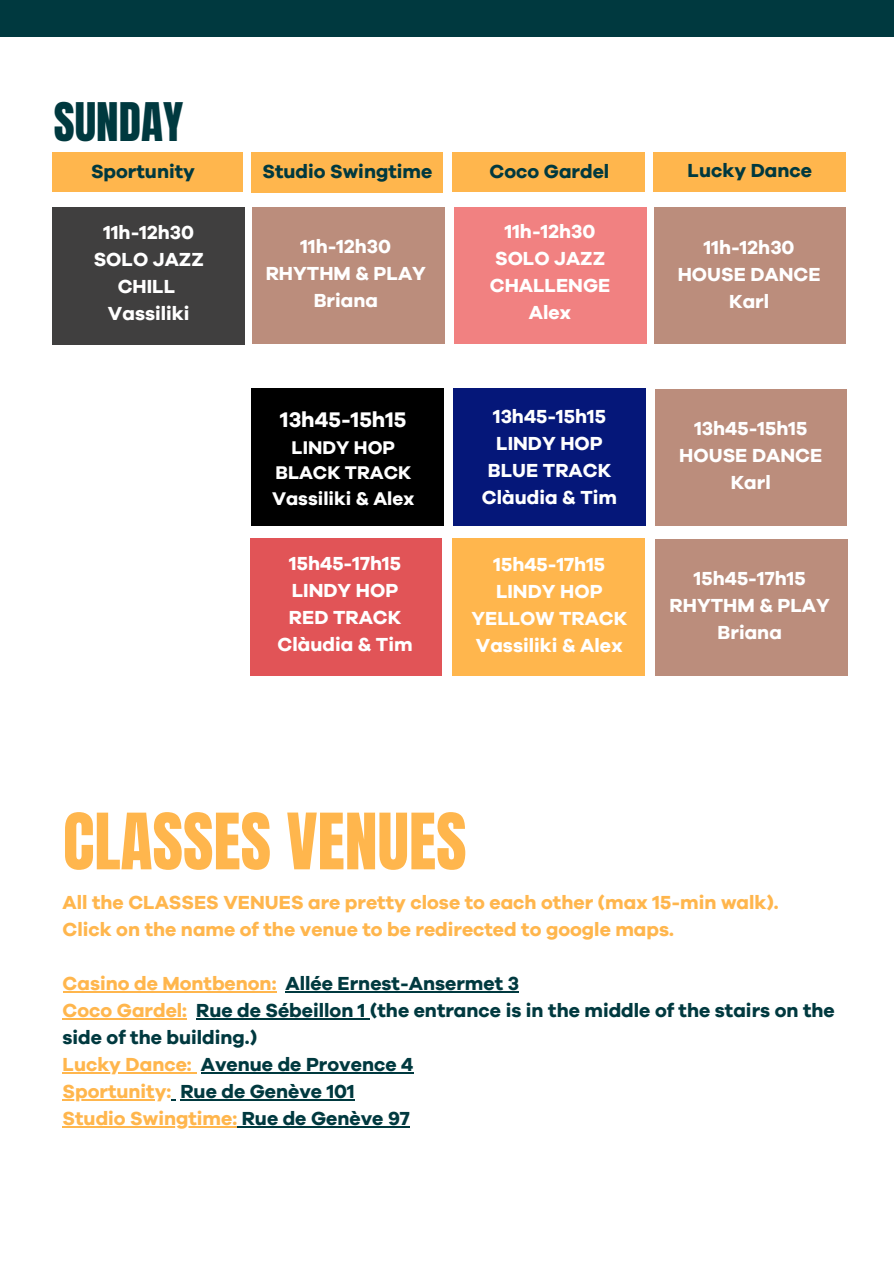
<style>
.page{position:relative;width:894px;height:1264px;background:#fff}
.page>*{position:absolute;margin:0;border:0;box-sizing:border-box;transform-origin:0 0}
.t1{font:66px "Anton";color:#ffb64d}
.t2{font:45.3px "Anton";color:#00393f}
.t3{font:700 21.75px "Galano Grotesque";color:#fff}
.t4{font:700 19.5px/27px "Galano Grotesque";color:#fff;text-align:center}
.t5{font:700 19.5px "Galano Grotesque";color:#ffb64d}
.t6{font:700 19.5px/27px "Galano Grotesque";color:#00393f}
.t7{font:700 18.9px "Galano Grotesque";color:#fff}
.s1{color:#00393f}
</style>
<div class="page">
<div style="left:0;top:0;width:893px;height:37px;background:#00393f"></div>
<hr style="left:63px;top:990px;width:213px;height:2px;background:#ffb64d">
<hr style="left:285px;top:990px;width:233px;height:2px;background:#00393f">
<hr style="left:63px;top:1017px;width:124px;height:2px;background:#ffb64d">
<hr style="left:196px;top:1017px;width:169px;height:2px;background:#00393f">
<hr style="left:63px;top:1071px;width:129px;height:2px;background:#ffb64d">
<hr style="left:201px;top:1071px;width:212px;height:2px;background:#00393f">
<hr style="left:63px;top:1098px;width:92px;height:2px;background:#ffb64d">
<hr style="left:180px;top:1098px;width:175px;height:2px;background:#00393f">
<hr style="left:63px;top:1125px;width:174px;height:2px;background:#ffb64d">
<hr style="left:237px;top:1125px;width:173px;height:2px;background:#00393f">
<div style="left:453px;top:388px;width:192px;height:138px;background:#051779"></div>
<div style="left:251px;top:388px;width:193px;height:138px;background:#000"></div>
<div style="left:452px;top:539px;width:192px;height:137px;background:#ffb64d"></div>
<div style="left:654px;top:207px;width:191px;height:137px;background:#bb8d7c"></div>
<div style="left:250px;top:539px;width:192px;height:137px;background:#e15457"></div>
<div style="left:52px;top:207px;width:192px;height:137px;background:#403f3f"></div>
<div style="left:453px;top:207px;width:193px;height:137px;background:#f18181"></div>
<div style="left:253px;top:207px;width:192px;height:137px;background:#bb8d7c"></div>
<div style="left:452px;top:153px;width:192px;height:39px;background:#ffb64d"></div>
<div style="left:653px;top:153px;width:192px;height:39px;background:#ffb64d"></div>
<div style="left:251px;top:152px;width:191px;height:41px;background:#ffb64d"></div>
<div style="left:52px;top:153px;width:190px;height:39px;background:#ffb64d"></div>
<div style="left:655px;top:389px;width:191px;height:136px;background:#bb8d7c"></div>
<div style="left:655px;top:539px;width:192px;height:136px;background:#bb8d7c"></div>
<p class="t2" style="left:54px;top:89px;width:131px">SUNDAY</p>
<p class="t6" style="left:91px;top:159px;width:105px">Sportunity</p>
<p class="t6" style="left:262px;top:158px;width:171px">Studio Swingtime</p>
<p class="t6" style="left:489px;top:159px;width:121px">Coco Gardel</p>
<p class="t6" style="left:687px;top:158px;width:126px">Lucky Dance</p>
<p class="t4" style="left:103px;top:219px;width:92px">11h-12h30</p>
<p class="t4" style="left:94px;top:246px;width:111px">SOLO JAZZ</p>
<p class="t4" style="left:118px;top:273px;width:59px">CHILL</p>
<p class="t4" style="left:108px;top:300px;width:83px">Vassiliki</p>
<p class="t4" style="left:300px;top:233px;width:92px">11h-12h30</p>
<p class="t4" style="left:266px;top:260px;width:162px">RHYTHM &amp; PLAY</p>
<h1 class="t4" style="left:313px;top:287px;width:66px">Briana</h1>
<p class="t3" style="left:280px;top:409px;width:128px">13h45-15h15</p>
<p class="t7" style="left:291px;top:438px;width:105px">LINDY HOP</p>
<p class="t7" style="left:275px;top:464px;width:137px">BLACK TRACK</p>
<p class="t7" style="left:272px;top:490px;width:144px">Vassiliki &amp; Alex</p>
<p class="t4" style="left:289px;top:551px;width:113px">15h45-17h15</p>
<p class="t4" style="left:292px;top:578px;width:108px">LINDY HOP</p>
<p class="t4" style="left:289px;top:605px;width:114px">RED TRACK</p>
<p class="t4" style="left:277px;top:632px;width:136px">Clàudia &amp; Tim</p>
<p class="t4" style="left:504px;top:219px;width:92px">11h-12h30</p>
<p class="t4" style="left:495px;top:246px;width:111px">SOLO JAZZ</p>
<p class="t4" style="left:489px;top:273px;width:122px">CHALLENGE</p>
<p class="t4" style="left:528px;top:300px;width:44px">Alex</p>
<p class="t4" style="left:493px;top:404px;width:114px">13h45-15h15</p>
<p class="t4" style="left:496px;top:431px;width:108px">LINDY HOP</p>
<p class="t4" style="left:487px;top:458px;width:125px">BLUE TRACK</p>
<p class="t4" style="left:482px;top:485px;width:136px">Clàudia &amp; Tim</p>
<p class="t4" style="left:493px;top:552px;width:113px">15h45-17h15</p>
<p class="t4" style="left:496px;top:579px;width:108px">LINDY HOP</p>
<p class="t4" style="left:471px;top:606px;width:157px">YELLOW TRACK</p>
<p class="t4" style="left:476px;top:633px;width:148px">Vassiliki &amp; Alex</p>
<p class="t4" style="left:703px;top:234px;width:92px">11h-12h30</p>
<p class="t4" style="left:677px;top:261px;width:144px">HOUSE DANCE</p>
<p class="t4" style="left:729px;top:288px;width:41px">Karl</p>
<p class="t4" style="left:694px;top:416px;width:114px">13h45-15h15</p>
<p class="t4" style="left:679px;top:443px;width:144px">HOUSE DANCE</p>
<p class="t4" style="left:730px;top:470px;width:41px">Karl</p>
<p class="t4" style="left:669px;top:565px;width:162px">15h45-17h15<br>RHYTHM &amp; PLAY<br>Briana</p>
<p class="t1" style="left:63px;top:794px;width:405px">CLASSES VENUES</p>
<h2 class="t5" style="left:63px;top:893px;width:717px">All the CLASSES VENUES are pretty close to each other (max 15-min walk).</h2>
<p class="t5" style="left:63px;top:920px;width:612px">Click on the name of the venue to be redirected to google maps.</p>
<p class="t5" style="left:63px;top:974px;width:215px">Casino de Montbenon:</p>
<p class="t6" style="left:285px;top:970px;width:235px">Allée Ernest-Ansermet 3</p>
<p class="t5" style="left:63px;top:1001px;width:126px">Coco Gardel:</p>
<p class="t6" style="left:63px;top:997px;width:773px;text-indent:133px">Rue de Sébeillon 1 (the entrance is in the middle of the stairs on the side of the building.)</p>
<p class="t5" style="left:63px;top:1055px;width:131px">Lucky Dance:</p>
<p class="t6" style="left:201px;top:1051px;width:214px">Avenue de Provence 4</p>
<p class="t5" style="left:63px;top:1082px;width:110px">Sportunity:</p>
<p class="t6" style="left:180px;top:1078px;width:176px">Rue de Genève 101</p>
<p class="t5" style="left:63px;top:1109px;width:349px">Studio Swingtime: <span class="s1">Rue de Genève 97</span></p>
</div>
